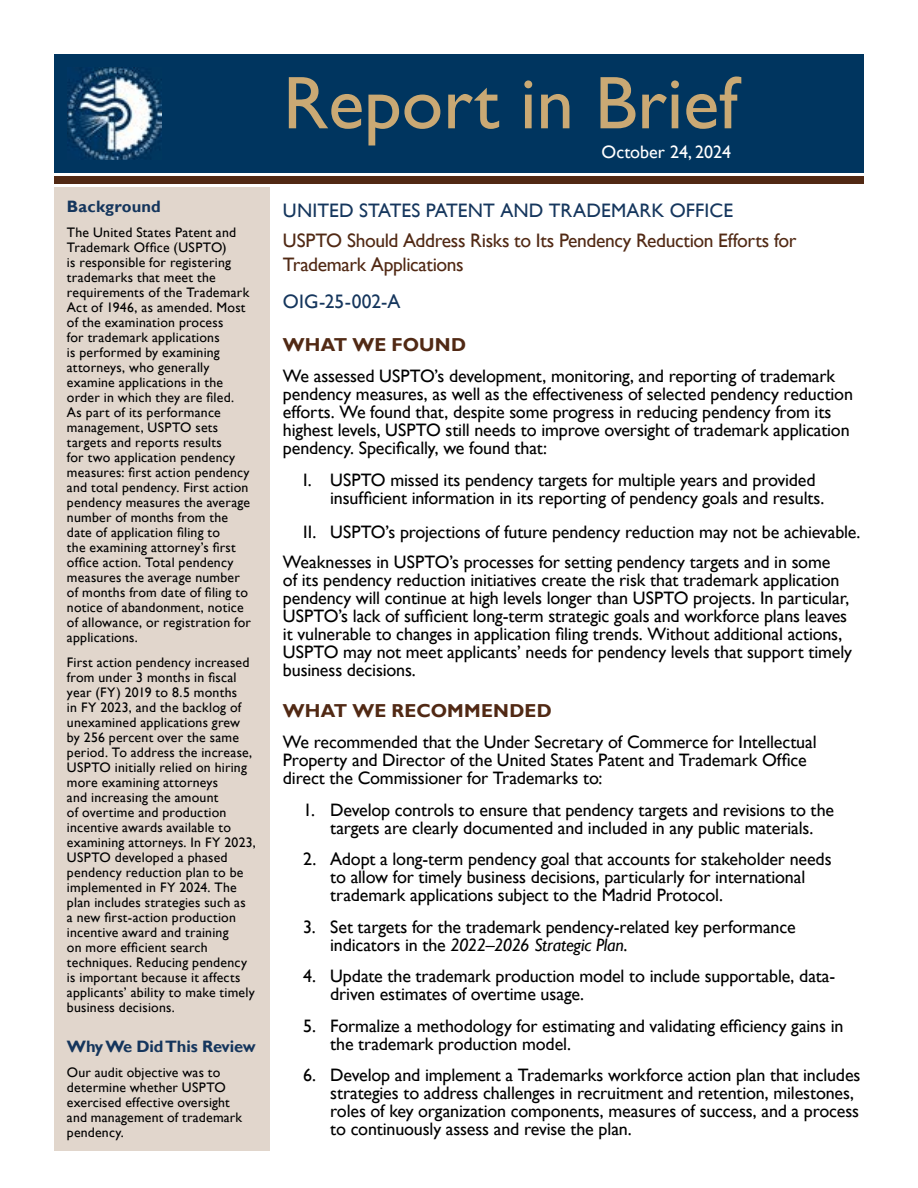
<style>
.page{position:relative;width:918px;height:1188px;background:#fff}
.page>*{position:absolute;margin:0;border:0;box-sizing:border-box;transform-origin:0 0}
.t1{font:75px "Gill Sans";color:#caa974}
.t2{font:19.5px/24px "Gill Sans";letter-spacing:-.02em;color:#512914}
.t3{font:19.5px "Gill Sans";letter-spacing:.005em;color:#15365d}
.t4{font:700 18.75px "Gill Sans";letter-spacing:.005em;color:#512914}
.t5{font:18px/18px "Gill Sans";letter-spacing:-.01em;color:#000}
.t6{font:18px "Gill Sans";color:#fff}
.t7{font:700 16.5px "Gill Sans";letter-spacing:-.01em;color:#15365d}
.t8{font:13.8px/15px "Gill Sans";letter-spacing:.015em;color:#000}
.s1{font-style:italic}
</style>
<div class="page">
<div style="left:54px;top:187px;width:215px;height:963px;background:#e1d6cc"></div>
<div style="left:54px;top:176px;width:810px;height:8px;background:#512914"></div>
<div style="left:54px;top:54px;width:810px;height:119px;background:#00355f"></div>
<img style="left:68px;top:68px;width:93px;height:91px">
<p class="t7" style="left:67px;top:197px;width:95px">Background</p>
<p class="t8" style="left:67px;top:225px;width:186px">The United States Patent and<br>Trademark Office (USPTO)<br>is responsible for registering trademarks that meet the requirements of the Trademark<br>Act of 1946, as amended. Most of the examination process<br>for trademark applications<br>is performed by examining attorneys, who generally examine applications in the order in which they are filed.<br>As part of its performance management, USPTO sets targets and reports results<br>for two application pendency measures: first action pendency and total pendency. First action pendency measures the average number of months from the date of application filing to<br>the examining attorney’s first office action. Total pendency measures the average number of months from date of filing to notice of abandonment, notice of allowance, or registration for applications.</p>
<p class="t8" style="left:67px;top:655px;width:190px">First action pendency increased from under 3 months in fiscal year (FY) 2019 to 8.5 months<br>in FY 2023, and the backlog of unexamined applications grew by 256 percent over the same period. To address the increase,<br>USPTO initially relied on hiring more examining attorneys<br>and increasing the amount<br>of overtime and production incentive awards available to examining attorneys. In FY 2023,<br>USPTO developed a phased pendency reduction plan to be implemented in FY 2024. The plan includes strategies such as<br>a new first-action production incentive award and training<br>on more efficient search techniques. Reducing pendency is important because it affects applicants’ ability to make timely business decisions.</p>
<p class="t7" style="left:67px;top:1037px;width:190px">Why We Did This Review</p>
<p class="t8" style="left:67px;top:1065px;width:177px">Our audit objective was to determine whether USPTO exercised effective oversight and management of trademark pendency.</p>
<h1 class="t1" style="left:283px;top:59px;width:456px">Report in Brief</h1>
<p class="t6" style="left:602px;top:141px;width:131px">October 24, 2024</p>
<p class="t3" style="left:283px;top:199px;width:452px">UNITED STATES PATENT AND TRADEMARK OFFICE</p>
<p class="t2" style="left:283px;top:229px;width:515px">USPTO Should Address Risks to Its Pendency Reduction Efforts for<br>Trademark Applications</p>
<p class="t3" style="left:283px;top:290px;width:119px">OIG-25-002-A</p>
<p class="t4" style="left:283px;top:333px;width:185px">WHAT WE FOUND</p>
<p class="t5" style="left:283px;top:368px;width:572px">We assessed USPTO’s development, monitoring, and reporting of trademark pendency measures, as well as the effectiveness of selected pendency reduction efforts. We found that, despite some progress in reducing pendency from its highest levels, USPTO still needs to improve oversight of trademark application pendency. Specifically, we found that:</p>
<p class="t5" style="left:330px;top:471px;width:496px;text-indent:-27px">I. USPTO missed its pendency targets for multiple years and provided insufficient information in its reporting of pendency goals and results.</p>
<p class="t5" style="left:283px;top:516px;width:579px;line-height:30.8px;text-indent:20px">II. USPTO’s projections of future pendency reduction may not be achievable.<br>Weaknesses in USPTO’s processes for setting pendency targets and in some</p>
<p class="t5" style="left:283px;top:571px;width:571px">of its pendency reduction initiatives create the risk that trademark application pendency will continue at high levels longer than USPTO projects. In particular, USPTO’s lack of sufficient long-term strategic goals and workforce plans leaves it vulnerable to changes in application filing trends. Without additional actions, USPTO may not meet applicants’ needs for pendency levels that support timely business decisions.</p>
<p class="t4" style="left:283px;top:699px;width:270px">WHAT WE RECOMMENDED</p>
<p class="t5" style="left:283px;top:733px;width:535px">We recommended that the Under Secretary of Commerce for Intellectual<br>Property and Director of the United States Patent and Trademark Office direct the Commissioner for Trademarks to:</p>
<p class="t5" style="left:303px;top:801px;width:532px;text-align:center">1. Develop controls to ensure that pendency targets and revisions to the targets are clearly documented and included in any public materials.</p>
<p class="t5" style="left:330px;top:850px;width:503px;text-indent:-27px">2. Adopt a long-term pendency goal that accounts for stakeholder needs to allow for timely business decisions, particularly for international trademark applications subject to the Madrid Protocol.</p>
<p class="t5" style="left:330px;top:918px;width:467px;text-indent:-27px">3. Set targets for the trademark pendency-related key performance indicators in the <span class="s1">2022–2026 Strategic Plan</span>.</p>
<p class="t5" style="left:330px;top:967px;width:507px;text-indent:-27px">4. Update the trademark production model to include supportable, data&shy;driven estimates of overtime usage.</p>
<p class="t5" style="left:330px;top:1017px;width:515px;text-indent:-27px">5. Formalize a methodology for estimating and validating efficiency gains in the trademark production model.</p>
<p class="t5" style="left:330px;top:1066px;width:532px;text-indent:-27px">6. Develop and implement a Trademarks workforce action plan that includes strategies to address challenges in recruitment and retention, milestones, roles of key organization components, measures of success, and a process to continuously assess and revise the plan.</p>
</div>
